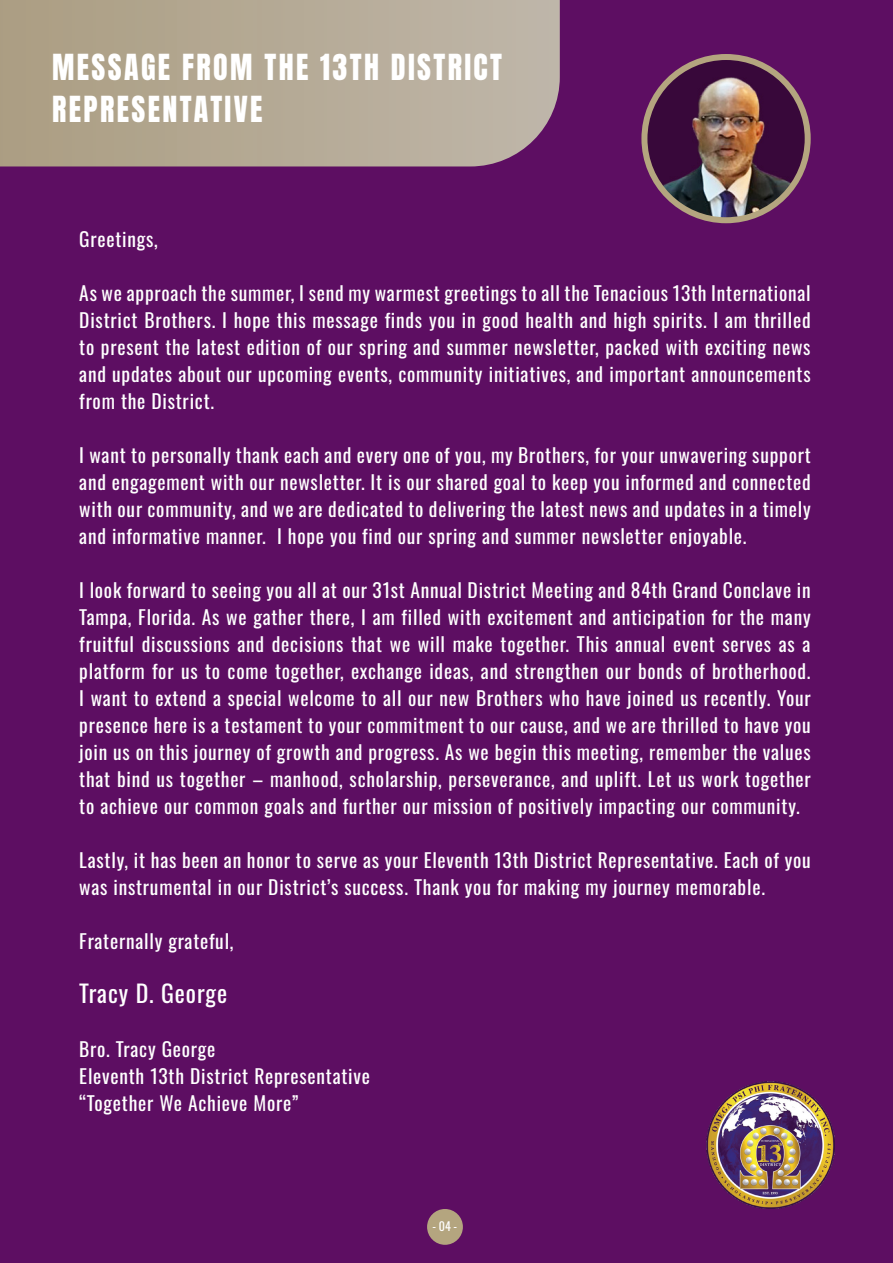
<style>
.page{position:relative;width:893px;height:1263px;background:#5d0e62}
.page>*{position:absolute;margin:0;border:0;box-sizing:border-box;transform-origin:0 0}
.H_1_White{font:30px/42px "Anton";letter-spacing:.08em;color:#fff}
.Body_White{font:24px "Oswald";letter-spacing:.04em;color:#fff}
.Body_White-2{font:19.5px/27px "Oswald";letter-spacing:.04em;color:#fff;text-align:justify}
.t1{font:12px "Oswald";color:#fff}
</style>
<div class="page">
<svg style="left:0;top:0;width:560px;height:166px;background:#b3a694"></svg>
<div style="left:427px;top:1209px;width:36px;height:36px;background:#b4a57f;border-radius:50%"></div>
<img style="left:644px;top:57px;width:164px;height:163px;border-radius:82px">
<div style="left:641px;top:54px;width:170px;height:169px;border:6px solid #b4a57f;border-radius:50%"></div>
<img style="left:707px;top:1081px;width:127px;height:128px">
<p class="H_1_White" style="left:52px;top:49px;width:452px">MESSAGE FROM THE 13TH DISTRICT<br>REPRESENTATIVE</p>
<p class="Body_White-2" style="left:79px;top:223px;width:80px">Greetings,</p>
<p class="Body_White-2" style="left:79px;top:277px;width:733px">As we approach the summer, I send my warmest greetings to all the Tenacious 13th International District Brothers. I hope this message finds you in good health and high spirits. I am thrilled to present the latest edition of our spring and summer newsletter, packed with exciting news and updates about our upcoming events, community initiatives, and important announcements from the District.</p>
<p class="Body_White-2" style="left:79px;top:439px;width:733px">I want to personally thank each and every one of you, my Brothers, for your unwavering support and engagement with our newsletter. It is our shared goal to keep you informed and connected with our community, and we are dedicated to delivering the latest news and updates in a timely and informative manner. I hope you find our spring and summer newsletter enjoyable.</p>
<p class="Body_White-2" style="left:79px;top:574px;width:733px">I look forward to seeing you all at our 31st Annual District Meeting and 84th Grand Conclave in Tampa, Florida. As we gather there, I am filled with excitement and anticipation for the many fruitful discussions and decisions that we will make together. This annual event serves as a platform for us to come together, exchange ideas, and strengthen our bonds of brotherhood.<br>I want to extend a special welcome to all our new Brothers who have joined us recently. Your presence here is a testament to your commitment to our cause, and we are thrilled to have you join us on this journey of growth and progress. As we begin this meeting, remember the values that bind us together – manhood, scholarship, perseverance, and uplift. Let us work together to achieve our common goals and further our mission of positively impacting our community.</p>
<p class="Body_White-2" style="left:79px;top:844px;width:733px">Lastly, it has been an honor to serve as your Eleventh 13th District Representative. Each of you was instrumental in our District’s success. Thank you for making my journey memorable.</p>
<p class="Body_White-2" style="left:79px;top:925px;width:156px">Fraternally grateful,</p>
<p class="Body_White" style="left:79px;top:971px;width:149px">Tracy D. George</p>
<p class="Body_White-2" style="left:79px;top:1033px;width:138px">Bro. Tracy George</p>
<p class="Body_White-2" style="left:79px;top:1060px;width:292px">Eleventh 13th District Representative</p>
<p class="Body_White-2" style="left:79px;top:1087px;width:221px">“Together We Achieve More”</p>
<p class="t1" style="left:432px;top:1215px;width:26px">- 04 -</p>
</div>
